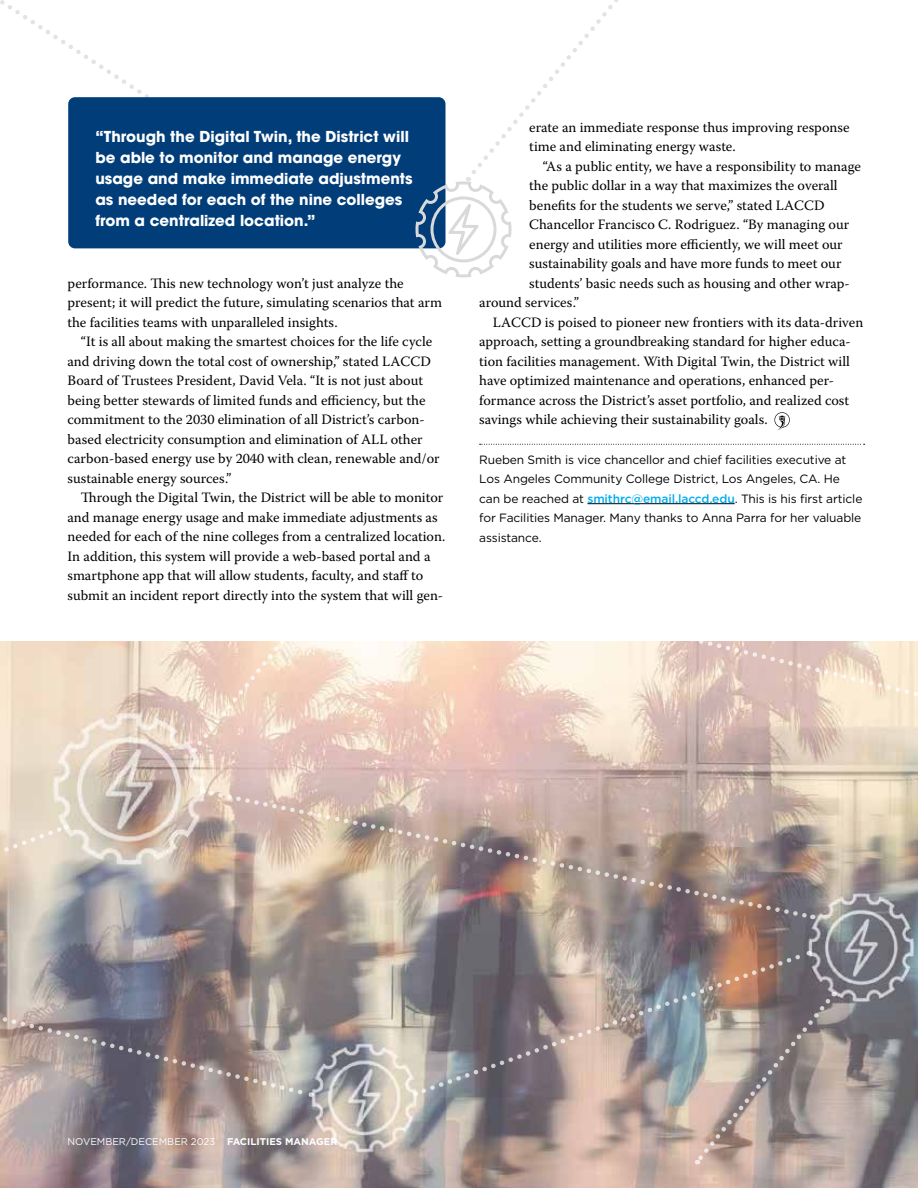
<style>
.page{position:relative;width:918px;height:1188px;background:#fff}
.page>*{position:absolute;margin:0;border:0;box-sizing:border-box;transform-origin:0 0}
.t1{font:700 15px/21px "ITC Avant Garde Pro";color:#fff}
.t2{font:14.25px/19.5px "Warnock Pro";color:#000}
.t3{font:12px/19.5px "Gotham";letter-spacing:-.01em;color:#000}
.t4{font:9.75px "Gotham";color:#fff}
.s1{font-weight:500;color:#00aeef}
.s2{font-weight:700}
</style>
<div class="page">
<svg style="left:0;top:0;width:149px;height:100px"></svg>
<svg style="left:480px;top:444px;width:385px;height:1px"></svg>
<hr style="left:587px;top:503px;width:148px;height:1px;background:#000">
<svg style="left:774px;top:412px;width:16px;height:18px"></svg>
<div style="left:68px;top:97px;width:378px;height:151px;background:#003d79;border-radius:7px"></div>
<svg style="left:416px;top:0;width:203px;height:277px"></svg>
<img style="left:0;top:642px;width:918px;height:546px">
<svg style="left:0;top:823px;width:67px;height:62px;background:#e4d6c6"></svg>
<svg style="left:193px;top:641px;width:126px;height:111px;background:#eed2c2"></svg>
<svg style="left:418px;top:949px;width:392px;height:148px;background:#908787"></svg>
<svg style="left:628px;top:641px;width:290px;height:113px;background:#e3cec0"></svg>
<svg style="left:0;top:983px;width:312px;height:115px;background:#958a8b"></svg>
<svg style="left:694px;top:992px;width:141px;height:173px;background:#a79993"></svg>
<svg style="left:206px;top:788px;width:607px;height:133px;background:#b5a096"></svg>
<p class="t1" style="left:95px;top:126px;width:319px">“Through the Digital Twin, the District will be able to monitor and manage energy usage and make immediate adjustments as needed for each of the nine colleges from a centralized location.”</p>
<p class="t2" style="left:68px;top:273px;width:376px">performance. This new technology won’t just analyze the present; it will predict the future, simulating scenarios that arm the facilities teams with unparalleled insights.</p>
<p class="t2" style="left:68px;top:332px;width:374px;text-indent:13px">“It is all about making the smartest choices for the life cycle and driving down the total cost of ownership,” stated LACCD Board of Trustees President, David Vela. “It is not just about being better stewards of limited funds and efficiency, but the commitment to the 2030 elimination of all District’s carbon&shy;based electricity consumption and elimination of ALL other carbon-based energy use by 2040 with clean, renewable and/or sustainable energy sources.”</p>
<p class="t2" style="left:68px;top:488px;width:379px;text-indent:13px">Through the Digital Twin, the District will be able to monitor and manage energy usage and make immediate adjustments as needed for each of the nine colleges from a centralized location.<br>In addition, this system will provide a web-based portal and a smartphone app that will allow students, faculty, and staff to submit an incident report directly into the system that will gen-</p>
<p class="t2" style="left:529px;top:117px;width:322px">erate an immediate response thus improving response time and eliminating energy waste.</p>
<p class="t2" style="left:543px;top:156px;width:320px">“As a public entity, we have a responsibility to manage</p>
<p class="t2" style="left:529px;top:176px;width:310px">the public dollar in a way that maximizes the overall</p>
<p class="t2" style="left:529px;top:195px;width:297px">benefits for the students we serve,” stated LACCD</p>
<p class="t2" style="left:529px;top:215px;width:321px">Chancellor Francisco C. Rodriguez. “By managing our</p>
<p class="t2" style="left:529px;top:234px;width:315px">energy and utilities more efficiently, we will meet our</p>
<p class="t2" style="left:529px;top:254px;width:314px">sustainability goals and have more funds to meet our</p>
<p class="t2" style="left:529px;top:273px;width:322px">students’ basic needs such as housing and other wrap-</p>
<p class="t2" style="left:479px;top:293px;width:101px">around services.”</p>
<p class="t2" style="left:493px;top:312px;width:372px">LACCD is poised to pioneer new frontiers with its data-driven</p>
<p class="t2" style="left:479px;top:332px;width:373px">approach, setting a groundbreaking standard for higher educa-</p>
<p class="t2" style="left:479px;top:351px;width:372px">tion facilities management. With Digital Twin, the District will</p>
<p class="t2" style="left:479px;top:371px;width:356px">have optimized maintenance and operations, enhanced per-</p>
<p class="t2" style="left:479px;top:390px;width:372px">formance across the District’s asset portfolio, and realized cost</p>
<p class="t2" style="left:479px;top:410px;width:290px">savings while achieving their sustainability goals.</p>
<p class="t3" style="left:479px;top:449px;width:385px">Rueben Smith is vice chancellor and chief facilities executive at Los Angeles Community College District, Los Angeles, CA. He can be reached at <span class="s1">smithrc@email.laccd.edu</span>. This is his first article for Facilities Manager. Many thanks to Anna Parra for her valuable assistance.</p>
<p class="t4" style="left:68px;top:1135px;width:271px">NOVEMBER/DECEMBER 2023 <span class="s2">FACILITIES MANAGER</span></p>
</div>
